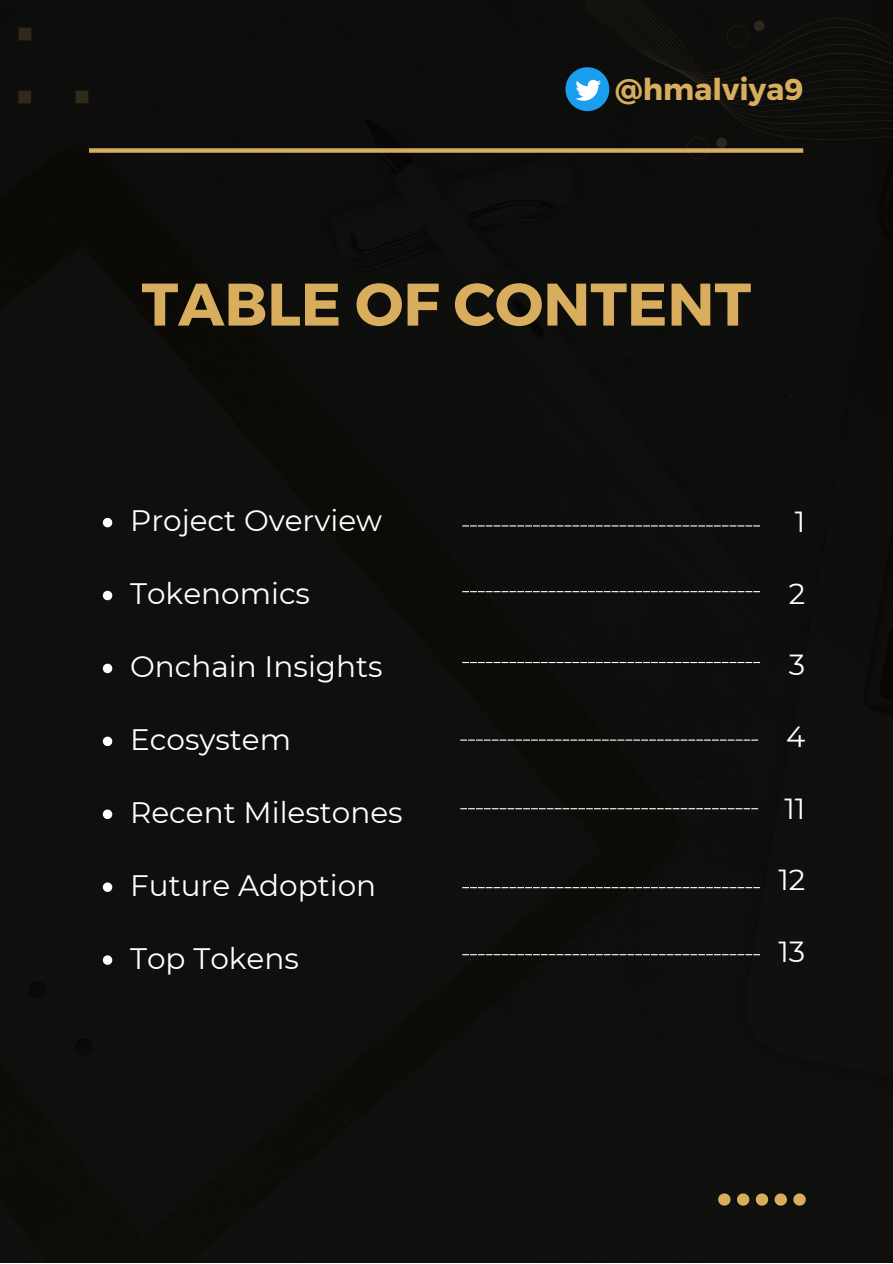
<style>
.page{position:relative;width:893px;height:1264px;background:#fff}
.page>*{position:absolute;margin:0;border:0;box-sizing:border-box;transform-origin:0 0}
.t1{font:700 60px "Montserrat";color:#d8ae5e}
.t2{font:700 30px "Montserrat";letter-spacing:.005em;color:#d8ae5e}
.t3{font:29.55px "Montserrat";color:#fff}
.t4{font:28.95px "Montserrat";color:#fff}
</style>
<div class="page">
<div style="left:0;top:0;width:892px;height:1262px;background:#0f0f0d"></div>
<svg style="left:103px;top:518px;width:9px;height:9px"></svg>
<svg style="left:103px;top:591px;width:9px;height:9px"></svg>
<svg style="left:103px;top:663px;width:9px;height:10px"></svg>
<svg style="left:103px;top:736px;width:9px;height:10px"></svg>
<svg style="left:103px;top:809px;width:9px;height:10px"></svg>
<svg style="left:103px;top:882px;width:9px;height:9px"></svg>
<svg style="left:103px;top:955px;width:9px;height:9px"></svg>
<div style="left:585px;top:0;width:307px;height:238px;background:#0d0d0c"></div>
<div style="left:89px;top:148px;width:714px;height:5px;background:#d8ae5e"></div>
<svg style="left:462px;top:525px;width:298px;height:1px"></svg>
<svg style="left:462px;top:662px;width:298px;height:1px"></svg>
<svg style="left:460px;top:808px;width:298px;height:1px"></svg>
<svg style="left:462px;top:591px;width:298px;height:1px"></svg>
<svg style="left:460px;top:739px;width:298px;height:1px"></svg>
<svg style="left:462px;top:887px;width:298px;height:1px"></svg>
<div style="left:0;top:0;width:88px;height:103px;background:#0d0d0c"></div>
<svg style="left:716px;top:1193px;width:89px;height:14px"></svg>
<svg style="left:565px;top:67px;width:44px;height:44px;background:#3d8dc0"></svg>
<svg style="left:462px;top:954px;width:298px;height:1px"></svg>
<p class="t2" style="left:615px;top:70px;width:190px">@hmalviya9</p>
<p class="t1" style="left:141px;top:265px;width:611px">TABLE OF CONTENT</p>
<p class="t3" style="left:130px;top:503px;width:253px">Project Overview</p>
<p class="t4" style="left:794px;top:504px;width:12px">1</p>
<p class="t3" style="left:130px;top:575px;width:181px">Tokenomics</p>
<p class="t4" style="left:788px;top:575px;width:18px">2</p>
<p class="t3" style="left:130px;top:648px;width:254px">Onchain Insights</p>
<p class="t4" style="left:788px;top:647px;width:18px">3</p>
<p class="t3" style="left:130px;top:721px;width:162px">Ecosystem</p>
<p class="t4" style="left:786px;top:719px;width:21px">4</p>
<p class="t3" style="left:130px;top:794px;width:274px">Recent Milestones</p>
<p class="t4" style="left:784px;top:790px;width:22px">11</p>
<p class="t3" style="left:130px;top:867px;width:247px">Future Adoption</p>
<p class="t4" style="left:778px;top:862px;width:28px">12</p>
<p class="t3" style="left:130px;top:940px;width:170px">Top Tokens</p>
<p class="t4" style="left:778px;top:933px;width:28px">13</p>
</div>
